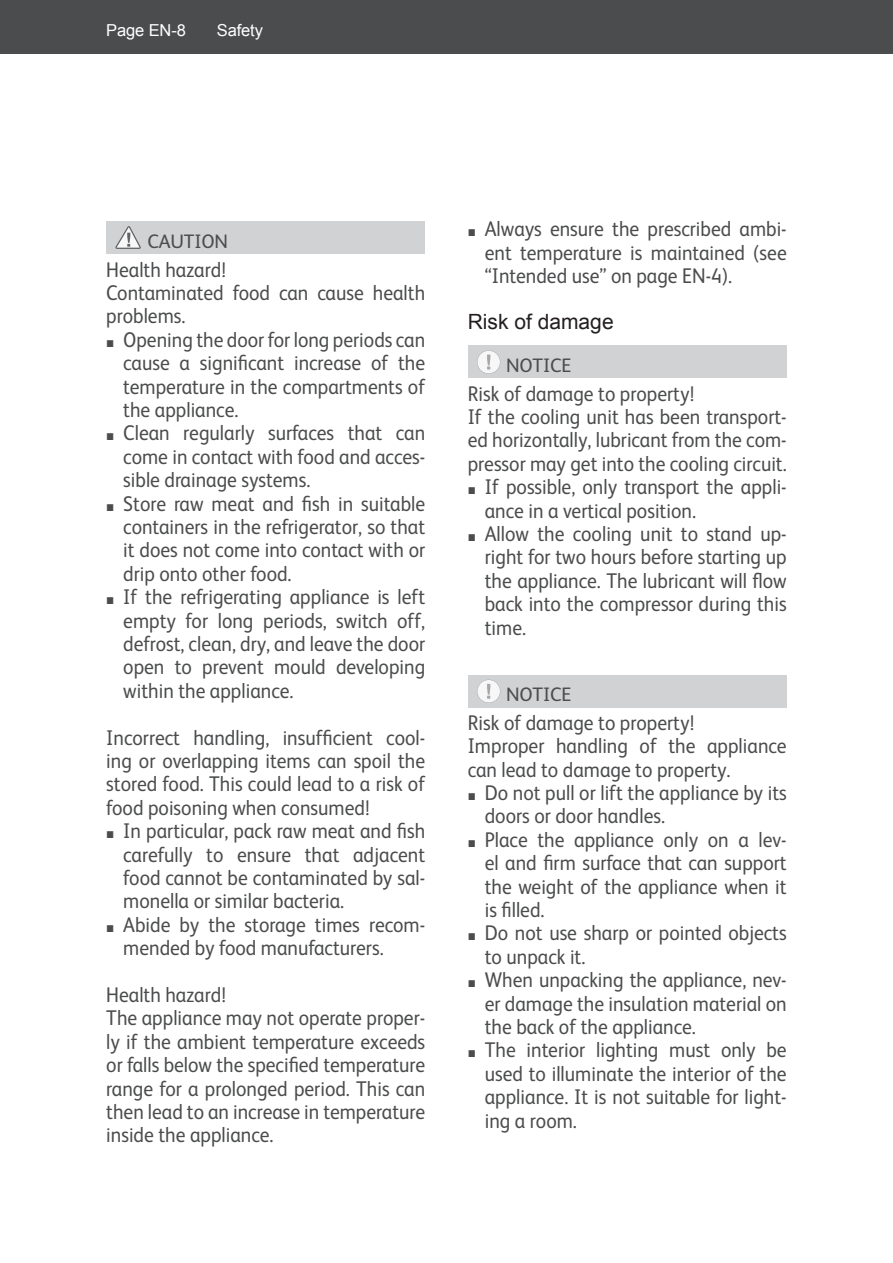
<style>
.page{position:relative;width:893px;height:1263px;background:#fff}
.page>*{position:absolute;margin:0;border:0;box-sizing:border-box;transform-origin:0 0}
.t1{font:21.3px/23.4px "FS Albert";color:#4b4c4d;text-align:justify;scale:.92 1}
.t2{font:21px "Arial";color:#231f20}
.t3{font:19.5px "FS Albert";letter-spacing:-.005em;color:#4b4c4d}
.t4{font:16.5px "Arial";letter-spacing:-.01em;color:#fff}
.s1{font-family:"Arial";font-size:14.7px}
</style>
<div class="page">
<div style="left:106px;top:221px;width:319px;height:33px;background:#d1d2d4"></div>
<svg style="left:115px;top:226px;width:26px;height:23px"></svg>
<div style="left:468px;top:345px;width:319px;height:33px;background:#d1d2d4"></div>
<div style="left:468px;top:675px;width:319px;height:33px;background:#d1d2d4"></div>
<svg style="left:477px;top:350px;width:23px;height:24px"></svg>
<svg style="left:477px;top:680px;width:23px;height:23px"></svg>
<div style="left:0;top:0;width:893px;height:54px;background:#4b4c4d"></div>
<p class="t4" style="left:106px;top:22px;width:81px">Page EN-8</p>
<p class="t4" style="left:217px;top:22px;width:48px">Safety</p>
<p class="t3" style="left:147px;top:234px;width:82px">CAUTION</p>
<p class="t1" style="left:106px;top:259px;width:348px;text-align:left">Health hazard!<br>Contaminated food can cause health problems.</p>
<p class="t1" style="left:123px;top:330px;width:330px;text-indent:-17px"><span class="s1">■</span> Opening the door for long periods can cause a significant increase of the temperature in the compartments of the appliance.</p>
<p class="t1" style="left:123px;top:423px;width:330px;text-indent:-17px"><span class="s1">■</span> Clean regularly surfaces that can come in contact with food and acces&shy;sible drainage systems.</p>
<p class="t1" style="left:123px;top:493px;width:330px;text-indent:-17px"><span class="s1">■</span> Store raw meat and fish in suitable containers in the refrigerator, so that it does not come into contact with or drip onto other food.</p>
<p class="t1" style="left:123px;top:587px;width:330px;text-indent:-17px"><span class="s1">■</span> If the refrigerating appliance is left empty for long periods, switch off, defrost, clean, dry, and leave the door open to prevent mould developing within the appliance.</p>
<p class="t1" style="left:106px;top:727px;width:348px">Incorrect handling, insufficient cool&shy;ing or overlapping items can spoil the stored food. This could lead to a risk of food poisoning when consumed!</p>
<p class="t1" style="left:123px;top:821px;width:330px;text-indent:-17px"><span class="s1">■</span> In particular, pack raw meat and fish carefully to ensure that adjacent food cannot be contaminated by sal&shy;monella or similar bacteria.</p>
<p class="t1" style="left:123px;top:915px;width:330px;text-indent:-17px"><span class="s1">■</span> Abide by the storage times recom&shy;mended by food manufacturers.</p>
<p class="t1" style="left:106px;top:985px;width:348px;text-align:left">Health hazard!<br>The appliance may not operate proper&shy;ly if the ambient temperature exceeds or falls below the specified temperature range for a prolonged period. This can then lead to an increase in temperature inside the appliance.</p>
<p class="t1" style="left:485px;top:219px;width:330px;text-indent:-17px"><span class="s1">■</span> Always ensure the prescribed ambi&shy;ent temperature is maintained (see “Intended use” on page EN-4).</p>
<p class="t2" style="left:468px;top:310px;width:147px">Risk of damage</p>
<p class="t3" style="left:506px;top:358px;width:67px">NOTICE</p>
<p class="t1" style="left:468px;top:383px;width:348px;text-align:left">Risk of damage to property!<br>If the cooling unit has been transport&shy;ed horizontally, lubricant from the com&shy;pressor may get into the cooling circuit.</p>
<p class="t1" style="left:485px;top:477px;width:330px;text-indent:-17px"><span class="s1">■</span> If possible, only transport the appli&shy;ance in a vertical position.</p>
<p class="t1" style="left:485px;top:524px;width:330px;text-indent:-17px"><span class="s1">■</span> Allow the cooling unit to stand up&shy;right for two hours before starting up the appliance. The lubricant will flow back into the compressor during this time.</p>
<p class="t3" style="left:506px;top:687px;width:67px">NOTICE</p>
<p class="t1" style="left:468px;top:713px;width:348px;text-align:left">Risk of damage to property!<br>Improper handling of the appliance can lead to damage to property.</p>
<p class="t1" style="left:485px;top:783px;width:330px;text-indent:-17px"><span class="s1">■</span> Do not pull or lift the appliance by its doors or door handles.</p>
<p class="t1" style="left:485px;top:830px;width:330px;text-indent:-17px"><span class="s1">■</span> Place the appliance only on a lev&shy;el and firm surface that can support the weight of the appliance when it is filled.</p>
<p class="t1" style="left:485px;top:923px;width:330px;text-indent:-17px"><span class="s1">■</span> Do not use sharp or pointed objects to unpack it.</p>
<p class="t1" style="left:485px;top:970px;width:330px;text-indent:-17px"><span class="s1">■</span> When unpacking the appliance, nev&shy;er damage the insulation material on the back of the appliance.</p>
<p class="t1" style="left:485px;top:1040px;width:330px;text-indent:-17px"><span class="s1">■</span> The interior lighting must only be used to illuminate the interior of the appliance. It is not suitable for light&shy;ing a room.</p>
</div>
